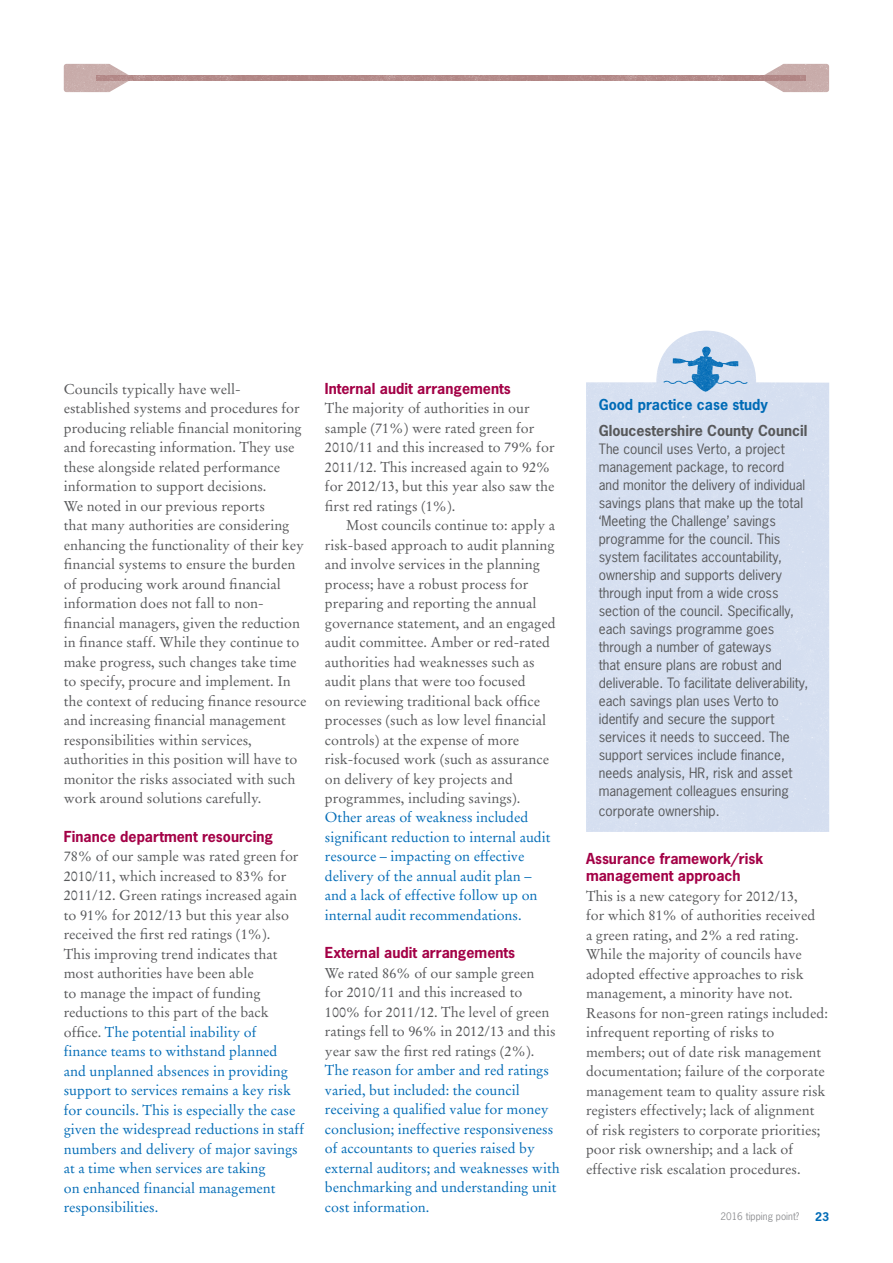
<style>
.page{position:relative;width:893px;height:1263px;background:#fff}
.page>*{position:absolute;margin:0;border:0;box-sizing:border-box;transform-origin:0 0}
.t1{font:14.25px/19.5px "Stempel Garamond LT Std";color:#57585a}
.t2{font:14.25px/19.5px "Stempel Garamond LT Std";color:#006bb6}
.t3{font:700 14.25px/17.1px "News Gothic Std";color:#a30146}
.t4{font:700 14.25px "News Gothic Std";color:#57585a}
.t5{font:700 14.25px "News Gothic Std";color:#006bb6}
.t6{font:13.5px/18px "News Gothic Std";color:#57585a}
.t7{font:700 11.25px "News Gothic Std";color:#006bb6}
.t8{font:9.75px "News Gothic Std";color:#919295}
.s1{color:#57585a}
</style>
<div class="page">
<img style="left:63px;top:63px;width:766px;height:769px">
<p class="t1" style="left:64px;top:379px;width:244px">Councils typically have well&shy;established systems and procedures for producing reliable financial monitoring and forecasting information. They use these alongside related performance information to support decisions.<br>We noted in our previous reports<br>that many authorities are considering enhancing the functionality of their key financial systems to ensure the burden of producing work around financial information does not fall to non&shy;financial managers, given the reduction in finance staff. While they continue to make progress, such changes take time to specify, procure and implement. In the context of reducing finance resource and increasing financial management responsibilities within services, authorities in this position will have to monitor the risks associated with such work around solutions carefully.</p>
<p class="t3" style="left:64px;top:827px;width:211px">Finance department resourcing</p>
<p class="t2" style="left:64px;top:846px;width:242px"><span class="s1">78% of our sample was rated green for 2010/11, which increased to 83% for 2011/12. Green ratings increased again to 91% for 2012/13 but this year also received the first red ratings (1%).<br>This improving trend indicates that most authorities have been able<br>to manage the impact of funding reductions to this part of the back office.</span> The potential inability of<br>finance teams to withstand planned<br>and unplanned absences in providing support to services remains a key risk for councils. This is especially the case given the widespread reductions in staff numbers and delivery of major savings at a time when services are taking<br>on enhanced financial management responsibilities.</p>
<p class="t3" style="left:325px;top:379px;width:187px">Internal audit arrangements</p>
<p class="t1" style="left:325px;top:398px;width:231px">The majority of authorities in our sample (71%) were rated green for 2010/11 and this increased to 79% for 2011/12. This increased again to 92% for 2012/13, but this year also saw the first red ratings (1%).</p>
<p class="t1" style="left:325px;top:515px;width:232px;text-indent:21px">Most councils continue to: apply a risk-based approach to audit planning and involve services in the planning process; have a robust process for preparing and reporting the annual governance statement, and an engaged audit committee. Amber or red-rated authorities had weaknesses such as audit plans that were too focused<br>on reviewing traditional back office processes (such as low level financial controls) at the expense of more risk-focused work (such as assurance on delivery of key projects and programmes, including savings).</p>
<p class="t2" style="left:325px;top:808px;width:227px">Other areas of weakness included significant reduction to internal audit resource – impacting on effective delivery of the annual audit plan – and a lack of effective follow up on internal audit recommendations.</p>
<p class="t3" style="left:325px;top:944px;width:192px">External audit arrangements</p>
<p class="t1" style="left:325px;top:963px;width:232px">We rated 86% of our sample green for 2010/11 and this increased to 100% for 2011/12. The level of green ratings fell to 96% in 2012/13 and this year saw the first red ratings (2%).</p>
<p class="t2" style="left:325px;top:1061px;width:236px">The reason for amber and red ratings varied, but included: the council receiving a qualified value for money conclusion; ineffective responsiveness of accountants to queries raised by external auditors; and weaknesses with benchmarking and understanding unit cost information.</p>
<p class="t5" style="left:599px;top:395px;width:171px">Good practice case study</p>
<p class="t4" style="left:599px;top:421px;width:210px">Gloucestershire County Council</p>
<p class="t6" style="left:599px;top:440px;width:211px">The council uses Verto, a project management package, to record and monitor the delivery of individual savings plans that make up the total ‘Meeting the Challenge’ savings programme for the council. This system facilitates accountability, ownership and supports delivery through input from a wide cross section of the council. Specifically, each savings programme goes through a number of gateways<br>that ensure plans are robust and deliverable. To facilitate deliverability, each savings plan uses Verto to identify and secure the support services it needs to succeed. The support services include finance, needs analysis, HR, risk and asset management colleagues ensuring</p>
<p class="t6" style="left:599px;top:802px;width:122px">corporate ownership.</p>
<p class="t3" style="left:586px;top:850px;width:179px">Assurance framework/risk management approach</p>
<p class="t1" style="left:586px;top:886px;width:243px">This is a new category for 2012/13,<br>for which 81% of authorities received<br>a green rating, and 2% a red rating.<br>While the majority of councils have adopted effective approaches to risk management, a minority have not.<br>Reasons for non-green ratings included: infrequent reporting of risks to members; out of date risk management documentation; failure of the corporate management team to quality assure risk registers effectively; lack of alignment of risk registers to corporate priorities; poor risk ownership; and a lack of effective risk escalation procedures.</p>
<p class="t8" style="left:720px;top:1209px;width:80px">2016 tipping point?</p>
<p class="t7" style="left:815px;top:1209px;width:15px">23</p>
</div>
